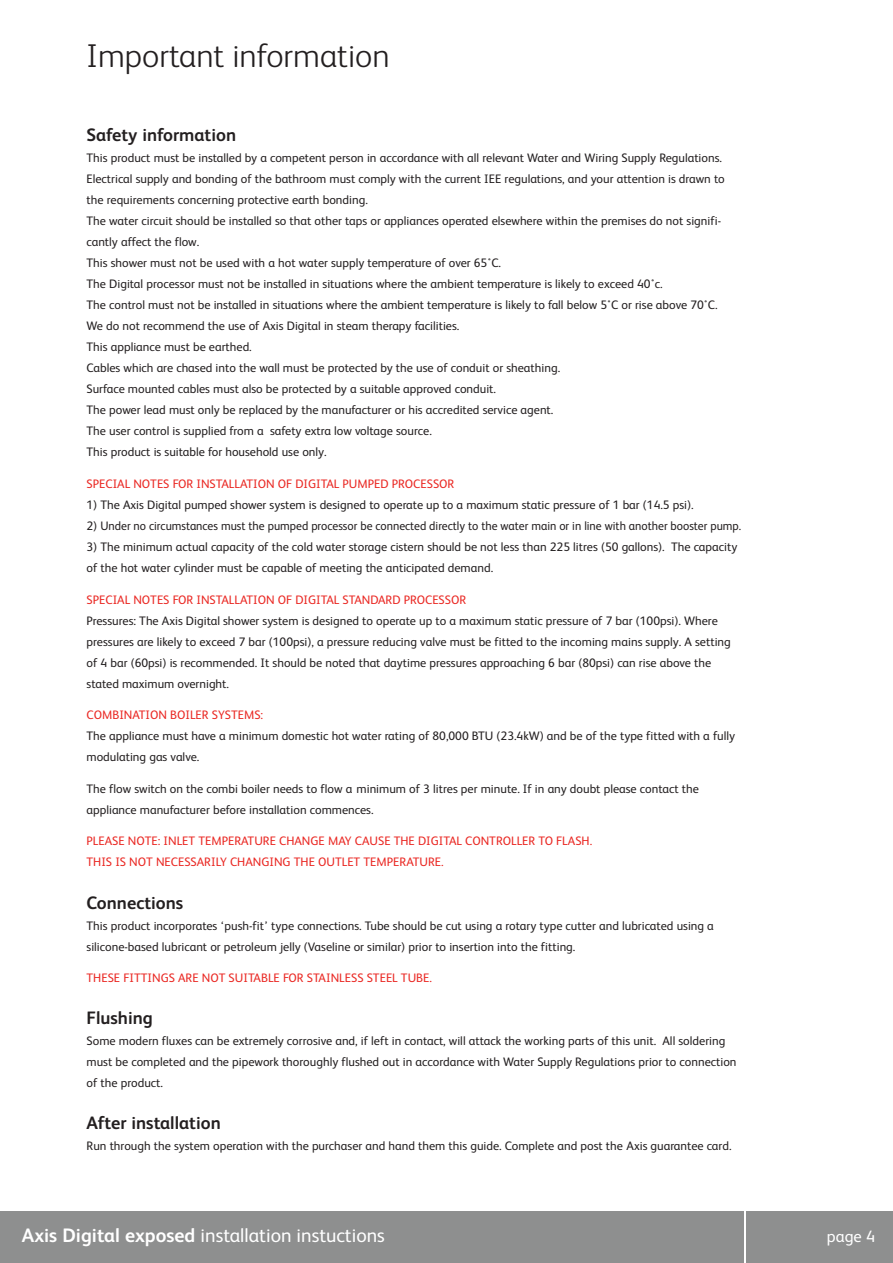
<style>
.page{position:relative;width:893px;height:1263px;background:#fff}
.page>*{position:absolute;margin:0;border:0;box-sizing:border-box;transform-origin:0 0}
.t1{font:300 33px "FS Albert";color:#231f20}
.t2{font:19.5px "FS Albert";color:#fff}
.t3{font:700 18px "FS Albert";color:#231f20}
.t4{font:16.5px "FS Albert";color:#fff}
.t5{font:12.3px/21px "FS Albert";color:#231f20}
.t6{font:12.3px/21px "FS Albert";color:#ea2924}
.s1{font-weight:700}
</style>
<div class="page">
<div style="left:1px;top:1212px;width:743px;height:51px;background:#8e8f8f"></div>
<div style="left:746px;top:1212px;width:147px;height:51px;background:#8e8f8f"></div>
<h1 class="t1" style="left:87px;top:45px;width:305px">Important information</h1>
<h3 class="t3" style="left:87px;top:129px;width:151px">Safety information</h3>
<p class="t5" style="left:87px;top:149px;width:640px">This product must be installed by a competent person in accordance with all relevant Water and Wiring Supply Regulations.<br>Electrical supply and bonding of the bathroom must comply with the current IEE regulations, and your attention is drawn to the requirements concerning protective earth bonding.<br>The water circuit should be installed so that other taps or appliances operated elsewhere within the premises do not signifi&shy;cantly affect the flow.<br>This shower must not be used with a hot water supply temperature of over 65˚C.<br>The Digital processor must not be installed in situations where the ambient temperature is likely to exceed 40˚c.<br>The control must not be installed in situations where the ambient temperature is likely to fall below 5˚C or rise above 70˚C.<br>We do not recommend the use of Axis Digital in steam therapy facilities.<br>This appliance must be earthed.<br>Cables which are chased into the wall must be protected by the use of conduit or sheathing.<br>Surface mounted cables must also be protected by a suitable approved conduit.<br>The power lead must only be replaced by the manufacturer or his accredited service agent.<br>The user control is supplied from a safety extra low voltage source.<br>This product is suitable for household use only.</p>
<p class="t6" style="left:87px;top:474px;width:369px">SPECIAL NOTES FOR INSTALLATION OF DIGITAL PUMPED PROCESSOR</p>
<p class="t5" style="left:87px;top:495px;width:609px">1) The Axis Digital pumped shower system is designed to operate up to a maximum static pressure of 1 bar (14.5 psi).</p>
<p class="t5" style="left:87px;top:516px;width:656px">2) Under no circumstances must the pumped processor be connected directly to the water main or in line with another booster pump.</p>
<p class="t5" style="left:87px;top:537px;width:652px">3) The minimum actual capacity of the cold water storage cistern should be not less than 225 litres (50 gallons). The capacity of the hot water cylinder must be capable of meeting the anticipated demand.</p>
<p class="t6" style="left:87px;top:590px;width:381px">SPECIAL NOTES FOR INSTALLATION OF DIGITAL STANDARD PROCESSOR</p>
<p class="t5" style="left:87px;top:611px;width:646px">Pressures: The Axis Digital shower system is designed to operate up to a maximum static pressure of 7 bar (100psi). Where pressures are likely to exceed 7 bar (100psi), a pressure reducing valve must be fitted to the incoming mains supply. A setting of 4 bar (60psi) is recommended. It should be noted that daytime pressures approaching 6 bar (80psi) can rise above the stated maximum overnight.</p>
<p class="t6" style="left:87px;top:706px;width:178px">COMBINATION BOILER SYSTEMS:</p>
<p class="t5" style="left:87px;top:727px;width:650px">The appliance must have a minimum domestic hot water rating of 80,000 BTU (23.4kW) and be of the type fitted with a fully modulating gas valve.</p>
<p class="t5" style="left:87px;top:779px;width:614px">The flow switch on the combi boiler needs to flow a minimum of 3 litres per minute. If in any doubt please contact the appliance manufacturer before installation commences.</p>
<p class="t6" style="left:87px;top:832px;width:507px">PLEASE NOTE: INLET TEMPERATURE CHANGE MAY CAUSE THE DIGITAL CONTROLLER TO FLASH.<br>THIS IS NOT NECESSARILY CHANGING THE OUTLET TEMPERATURE.</p>
<h3 class="t3" style="left:87px;top:896px;width:98px">Connections</h3>
<p class="t5" style="left:87px;top:916px;width:629px">This product incorporates ‘push-fit’ type connections. Tube should be cut using a rotary type cutter and lubricated using a silicone-based lubricant or petroleum jelly (Vaseline or similar) prior to insertion into the fitting.</p>
<p class="t6" style="left:87px;top:969px;width:347px">THESE FITTINGS ARE NOT SUITABLE FOR STAINLESS STEEL TUBE.</p>
<h3 class="t3" style="left:87px;top:1012px;width:68px">Flushing</h3>
<p class="t5" style="left:87px;top:1032px;width:651px">Some modern fluxes can be extremely corrosive and, if left in contact, will attack the working parts of this unit. All soldering must be completed and the pipework thoroughly flushed out in accordance with Water Supply Regulations prior to connection of the product.</p>
<h3 class="t3" style="left:87px;top:1117px;width:136px">After installation</h3>
<p class="t5" style="left:87px;top:1137px;width:646px">Run through the system operation with the purchaser and hand them this guide. Complete and post the Axis guarantee card.</p>
<h2 class="t2" style="left:22px;top:1228px;width:365px"><span class="s1">Axis Digital exposed</span> installation instuctions</h2>
<h3 class="t4" style="left:827px;top:1230px;width:50px">page 4</h3>
</div>
